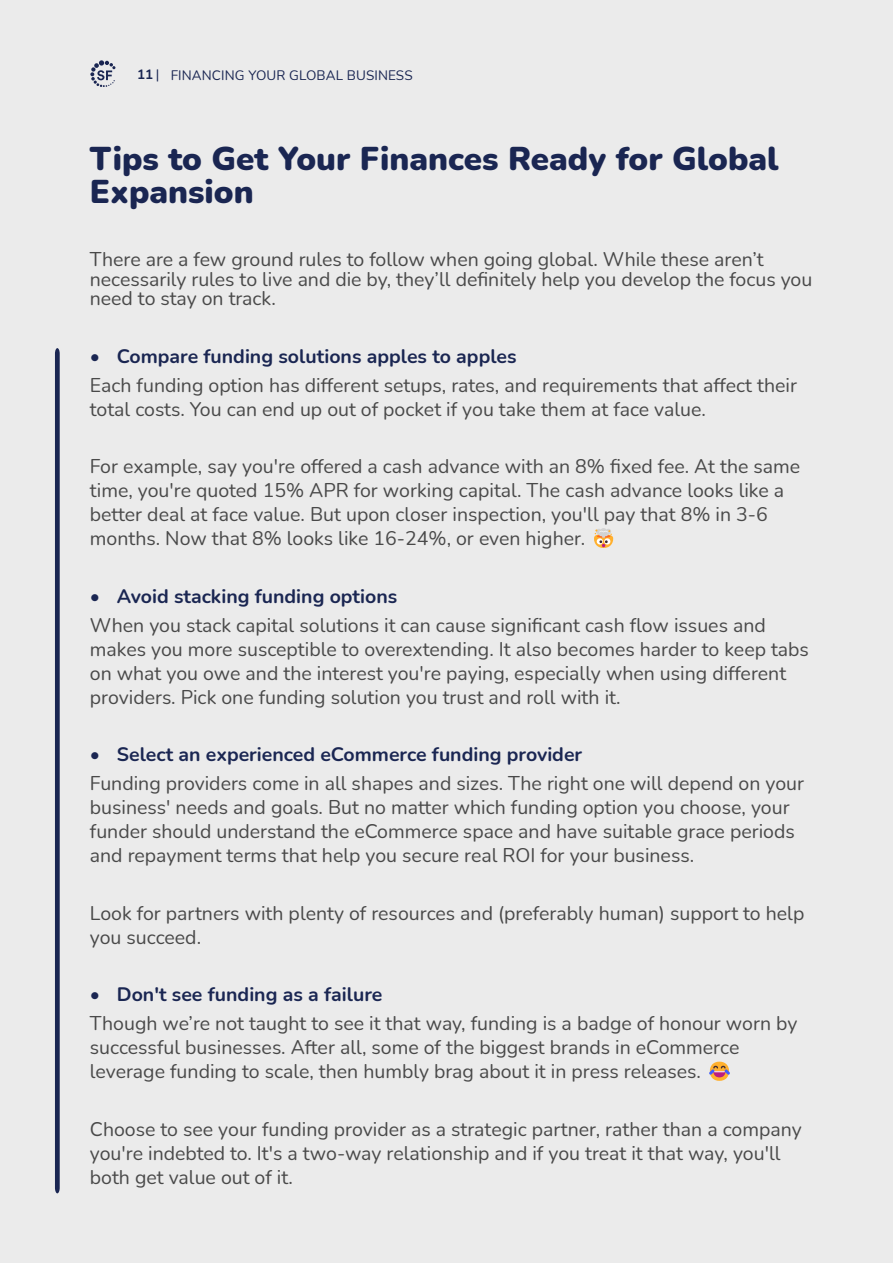
<style>
.page{position:relative;width:893px;height:1263px;background:#ebebeb}
.page>*{position:absolute;margin:0;border:0;box-sizing:border-box;transform-origin:0 0}
.t1{font:900 33px/33px "Nunito";color:#1a2652}
.t2{font:19.5px/24px "Nunito";color:#494949}
.t3{font:700 19.5px "Nunito";color:#1a2652}
.t4{font:13.5px "Nunito";letter-spacing:.01em;color:#1a2652}
.s1{font-weight:700}
</style>
<div class="page">
<svg style="left:594px;top:528px;width:19px;height:20px"></svg>
<svg style="left:709px;top:1062px;width:21px;height:19px"></svg>
<svg style="left:90px;top:60px;width:25px;height:27px"></svg>
<svg style="left:55px;top:348px;width:5px;height:845px"></svg>
<p class="t4" style="left:137px;top:67px;width:277px"><span class="s1">11</span> | FINANCING YOUR GLOBAL BUSINESS</p>
<h1 class="t1" style="left:90px;top:143px;width:690px">Tips to Get Your Finances Ready for Global<br>Expansion</h1>
<p class="t2" style="left:90px;top:250px;width:724px;line-height:19.5px">There are a few ground rules to follow when going global. While these aren’t necessarily rules to live and die by, they’ll definitely help you develop the focus you need to stay on track.</p>
<p class="t3" style="left:90px;top:343px;width:428px">• Compare funding solutions apples to apples</p>
<p class="t2" style="left:90px;top:373px;width:709px">Each funding option has different setups, rates, and requirements that affect their total costs. You can end up out of pocket if you take them at face value.</p>
<p class="t2" style="left:90px;top:455px;width:712px">For example, say you're offered a cash advance with an 8% fixed fee. At the same time, you're quoted 15% APR for working capital. The cash advance looks like a better deal at face value. But upon closer inspection, you'll pay that 8% in 3-6 months. Now that 8% looks like 16-24%, or even higher.</p>
<p class="t3" style="left:90px;top:583px;width:309px">• Avoid stacking funding options</p>
<p class="t2" style="left:90px;top:613px;width:721px">When you stack capital solutions it can cause significant cash flow issues and makes you more susceptible to overextending. It also becomes harder to keep tabs on what you owe and the interest you're paying, especially when using different providers. Pick one funding solution you trust and roll with it.</p>
<p class="t3" style="left:90px;top:741px;width:494px">• Select an experienced eCommerce funding provider</p>
<p class="t2" style="left:90px;top:772px;width:716px">Funding providers come in all shapes and sizes. The right one will depend on your business' needs and goals. But no matter which funding option you choose, your funder should understand the eCommerce space and have suitable grace periods and repayment terms that help you secure real ROI for your business.</p>
<p class="t2" style="left:90px;top:901px;width:716px">Look for partners with plenty of resources and (preferably human) support to help you succeed.</p>
<p class="t3" style="left:90px;top:981px;width:294px">• Don't see funding as a failure</p>
<p class="t2" style="left:90px;top:1012px;width:709px">Though we’re not taught to see it that way, funding is a badge of honour worn by successful businesses. After all, some of the biggest brands in eCommerce leverage funding to scale, then humbly brag about it in press releases.</p>
<p class="t2" style="left:90px;top:1117px;width:713px">Choose to see your funding provider as a strategic partner, rather than a company you're indebted to. It's a two-way relationship and if you treat it that way, you'll both get value out of it.</p>
</div>
